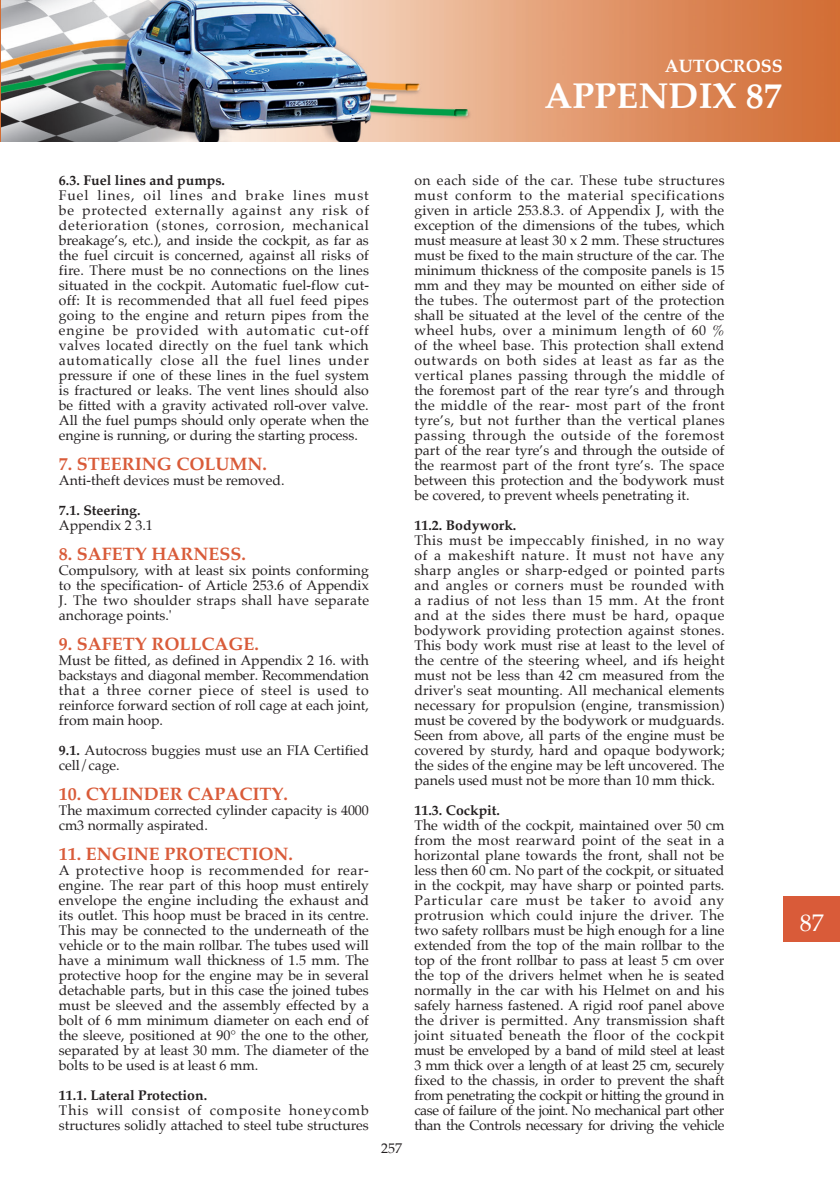
<style>
.page{position:relative;width:840px;height:1191px;background:#fff}
.page>*{position:absolute;margin:0;border:0;box-sizing:border-box;transform-origin:0 0}
.t1{font:700 36px "Palatino";color:#fff}
.t2{font:24px "Palatino";color:#fff}
.t3{font:700 18px "Palatino";color:#d95b39}
.t4{font:700 18px "Palatino";color:#fff}
.t5{font:14px/15px "Palatino";color:#231f20;text-align:justify}
.t6{font:700 14px "Palatino";color:#231f20}
.s1{font-weight:700}
</style>
<div class="page">
<div style="left:782px;top:896px;width:57px;height:45px;background:#d95b39"></div>
<img style="left:0;top:0;width:839px;height:142px">
<p class="t4" style="left:664px;top:50px;width:119px">AUTOCROSS</p>
<h1 class="t1" style="left:544px;top:65px;width:238px">APPENDIX 87</h1>
<p class="t6" style="left:59px;top:168px;width:168px">6.3. Fuel lines and pumps.</p>
<p class="t5" style="left:59px;top:188px;width:311px">Fuel lines, oil lines and brake lines must be protected externally against any risk of deterioration (stones, corrosion, mechanical breakage’s, etc.), and inside the cockpit, as far as the fuel circuit is concerned, against all risks of fire. There must be no connections on the lines situated in the cockpit. Automatic fuel-flow cut&shy;off: It is recommended that all fuel feed pipes going to the engine and return pipes from the engine be provided with automatic cut-off valves located directly on the fuel tank which automatically close all the fuel lines under pressure if one of these lines in the fuel system is fractured or leaks. The vent lines should also be fitted with a gravity activated roll-over valve.<br>All the fuel pumps should only operate when the engine is running, or during the starting process.</p>
<p class="t3" style="left:59px;top:449px;width:209px">7. STEERING COLUMN.</p>
<p class="t5" style="left:59px;top:473px;width:227px">Anti-theft devices must be removed.</p>
<p class="t6" style="left:59px;top:498px;width:83px">7.1. Steering.</p>
<p class="t5" style="left:59px;top:518px;width:95px">Appendix 2 3.1</p>
<p class="t3" style="left:59px;top:539px;width:189px">8. SAFETY HARNESS.</p>
<p class="t5" style="left:59px;top:563px;width:311px">Compulsory, with at least six points conforming to the specification- of Article 253.6 of Appendix J. The two shoulder straps shall have separate anchorage points.'</p>
<p class="t3" style="left:59px;top:629px;width:201px">9. SAFETY ROLLCAGE.</p>
<p class="t5" style="left:59px;top:653px;width:311px">Must be fitted, as defined in Appendix 2 16. with backstays and diagonal member. Recommendation that a three corner piece of steel is used to reinforce forward section of roll cage at each joint, from main hoop.</p>
<p class="t5" style="left:59px;top:743px;width:311px"><span class="s1">9.1.</span> Autocross buggies must use an FIA Certified cell/cage.</p>
<p class="t3" style="left:59px;top:779px;width:230px">10. CYLINDER CAPACITY.</p>
<p class="t5" style="left:59px;top:803px;width:311px">The maximum corrected cylinder capacity is 4000 cm3 normally aspirated.</p>
<p class="t3" style="left:59px;top:839px;width:235px">11. ENGINE PROTECTION.</p>
<p class="t5" style="left:59px;top:863px;width:311px">A protective hoop is recommended for rear&shy;engine. The rear part of this hoop must entirely envelope the engine including the exhaust and its outlet. This hoop must be braced in its centre.<br>This may be connected to the underneath of the vehicle or to the main rollbar. The tubes used will have a minimum wall thickness of 1.5 mm. The protective hoop for the engine may be in several detachable parts, but in this case the joined tubes must be sleeved and the assembly effected by a bolt of 6 mm minimum diameter on each end of the sleeve, positioned at 90° the one to the other, separated by at least 30 mm. The diameter of the bolts to be used is at least 6 mm.</p>
<p class="t6" style="left:59px;top:1083px;width:150px">11.1. Lateral Protection.</p>
<p class="t5" style="left:59px;top:1103px;width:311px">This will consist of composite honeycomb structures solidly attached to steel tube structures</p>
<p class="t5" style="left:381px;top:1141px;width:22px">257</p>
<p class="t5" style="left:414px;top:173px;width:311px">on each side of the car. These tube structures must conform to the material specifications given in article 253.8.3. of Appendix J, with the exception of the dimensions of the tubes, which must measure at least 30 x 2 mm. These structures must be fixed to the main structure of the car. The minimum thickness of the composite panels is 15 mm and they may be mounted on either side of the tubes. The outermost part of the protection shall be situated at the level of the centre of the wheel hubs, over a minimum length of 60 % of the wheel base. This protection shall extend outwards on both sides at least as far as the vertical planes passing through the middle of the foremost part of the rear tyre’s and through the middle of the rear- most part of the front tyre’s, but not further than the vertical planes passing through the outside of the foremost part of the rear tyre’s and through the outside of the rearmost part of the front tyre’s. The space between this protection and the bodywork must be covered, to prevent wheels penetrating it.</p>
<p class="t6" style="left:414px;top:513px;width:103px">11.2. Bodywork.</p>
<p class="t5" style="left:414px;top:533px;width:311px">This must be impeccably finished, in no way of a makeshift nature. It must not have any sharp angles or sharp-edged or pointed parts and angles or corners must be rounded with a radius of not less than 15 mm. At the front and at the sides there must be hard, opaque bodywork providing protection against stones.<br>This body work must rise at least to the level of the centre of the steering wheel, and ifs height must not be less than 42 cm measured from the driver's seat mounting. All mechanical elements necessary for propulsion (engine, transmission) must be covered by the bodywork or mudguards.<br>Seen from above, all parts of the engine must be covered by sturdy, hard and opaque bodywork; the sides of the engine may be left uncovered. The panels used must not be more than 10 mm thick.</p>
<p class="t6" style="left:414px;top:798px;width:87px">11.3. Cockpit.</p>
<p class="t5" style="left:414px;top:817px;width:311px">The width of the cockpit, maintained over 50 cm from the most rearward point of the seat in a horizontal plane towards the front, shall not be less then 60 cm. No part of the cockpit, or situated in the cockpit, may have sharp or pointed parts.<br>Particular care must be taker to avoid any protrusion which could injure the driver. The two safety rollbars must be high enough for a line extended from the top of the main rollbar to the top of the front rollbar to pass at least 5 cm over the top of the drivers helmet when he is seated normally in the car with his Helmet on and his safely harness fastened. A rigid roof panel above the driver is permitted. Any transmission shaft joint situated beneath the floor of the cockpit must be enveloped by a band of mild steel at least 3 mm thick over a length of at least 25 cm, securely fixed to the chassis, in order to prevent the shaft from penetrating the cockpit or hitting the ground in case of failure of the joint. No mechanical part other than the Controls necessary for driving the vehicle</p>
<h2 class="t2" style="left:799px;top:903px;width:25px">87</h2>
</div>
